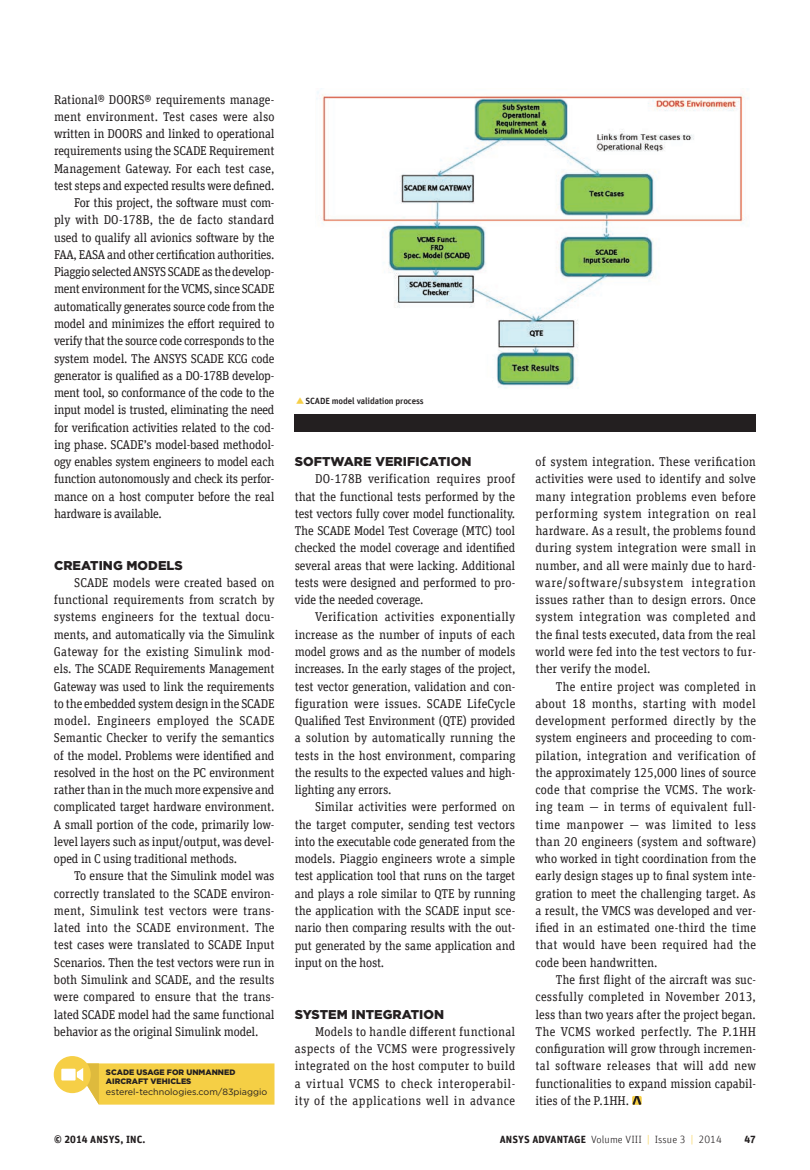
<style>
.page{position:relative;width:810px;height:1170px;background:#fff}
.page>*{position:absolute;margin:0;border:0;box-sizing:border-box;transform-origin:0 0}
.Body_Copy{font:12.75px/17.2px "Unit Slab Offc Pro";letter-spacing:-.01em;color:#231f20;text-align:justify;scale:.95 1}
.Subhead{font:900 12.75px "Gotham";letter-spacing:.005em;color:#231f20}
.t1{font:300 10.5px "Unit Offc Pro";letter-spacing:.01em;color:#231f20}
.t2{font:700 10.5px "Unit Offc Pro";letter-spacing:.01em;color:#231f20}
.t3{font:9px "Gotham";color:#231f20}
.Feature_Caption{font:500 9px "Unit Offc Pro";letter-spacing:-.015em;color:#231f20}
.t4{font:900 7.95px/9px "Gotham";color:#231f20}
.s1{font-weight:700}
.s2{color:#f6cf46}
</style>
<div class="page">
<svg style="left:632px;top:1096px;width:10px;height:8px"></svg>
<img style="left:316px;top:88px;width:432px;height:300px">
<div style="left:295px;top:414px;width:461px;height:18px;background:#231f20"></div>
<svg style="left:54px;top:1056px;width:220px;height:48px"></svg>
<p class="Body_Copy" style="left:54px;top:90px;width:234px">Rational® DOORS® requirements manage&shy;ment environment. Test cases were also written in DOORS and linked to operational requirements using the SCADE Requirement Management Gateway. For each test case, test steps and expected results were defined.</p>
<p class="Body_Copy" style="left:54px;top:194px;width:234px;text-indent:20px">For this project, the software must com&shy;ply with DO-178B, the de facto standard used to qualify all avionics software by the FAA, EASA and other certification authorities.<br>Piaggio selected ANSYS SCADE as the develop&shy;ment environment for the VCMS, since SCADE automatically generates source code from the model and minimizes the effort required to verify that the source code corresponds to the system model. The ANSYS SCADE KCG code generator is qualified as a DO-178B develop&shy;ment tool, so conformance of the code to the input model is trusted, eliminating the need for verification activities related to the cod&shy;ing phase. SCADE’s model-based methodol&shy;ogy enables system engineers to model each function autonomously and check its perfor&shy;mance on a host computer before the real hardware is available.</p>
<p class="Subhead" style="left:54px;top:557px;width:130px">CREATING MODELS</p>
<p class="Body_Copy" style="left:54px;top:573px;width:234px;text-indent:20px">SCADE models were created based on functional requirements from scratch by systems engineers for the textual docu&shy;ments, and automatically via the Simulink Gateway for the existing Simulink mod&shy;els. The SCADE Requirements Management Gateway was used to link the requirements to the embedded system design in the SCADE model. Engineers employed the SCADE Semantic Checker to verify the semantics of the model. Problems were identified and resolved in the host on the PC environment rather than in the much more expensive and complicated target hardware environment.<br>A small portion of the code, primarily low&shy;level layers such as input/output, was devel&shy;oped in C using traditional methods.</p>
<p class="Body_Copy" style="left:54px;top:866px;width:234px;text-indent:20px">To ensure that the Simulink model was correctly translated to the SCADE environ&shy;ment, Simulink test vectors were trans&shy;lated into the SCADE environment. The test cases were translated to SCADE Input Scenarios. Then the test vectors were run in both Simulink and SCADE, and the results were compared to ensure that the trans&shy;lated SCADE model had the same functional behavior as the original Simulink model.</p>
<p class="t4" style="left:106px;top:1067px;width:131px">SCADE USAGE FOR UNMANNED<br>AIRCRAFT VEHICLES</p>
<p class="t3" style="left:106px;top:1086px;width:163px">esterel-technologies.com/83piaggio</p>
<p class="Feature_Caption" style="left:305px;top:394px;width:120px">SCADE model validation process</p>
<p class="Subhead" style="left:295px;top:454px;width:178px">SOFTWARE VERIFICATION</p>
<p class="Body_Copy" style="left:295px;top:470px;width:234px;text-indent:20px">DO-178B verification requires proof that the functional tests performed by the test vectors fully cover model functionality.<br>The SCADE Model Test Coverage (MTC) tool checked the model coverage and identified several areas that were lacking. Additional tests were designed and performed to pro&shy;vide the needed coverage.</p>
<p class="Body_Copy" style="left:295px;top:608px;width:234px;text-indent:20px">Verification activities exponentially increase as the number of inputs of each model grows and as the number of models increases. In the early stages of the project, test vector generation, validation and con&shy;figuration were issues. SCADE LifeCycle Qualified Test Environment (QTE) provided a solution by automatically running the tests in the host environment, comparing the results to the expected values and high&shy;lighting any errors.</p>
<p class="Body_Copy" style="left:295px;top:797px;width:234px;text-indent:20px">Similar activities were performed on the target computer, sending test vectors into the executable code generated from the models. Piaggio engineers wrote a simple test application tool that runs on the target and plays a role similar to QTE by running the application with the SCADE input sce&shy;nario then comparing results with the out&shy;put generated by the same application and input on the host.</p>
<p class="Subhead" style="left:295px;top:1006px;width:151px">SYSTEM INTEGRATION</p>
<p class="Body_Copy" style="left:295px;top:1022px;width:234px;text-indent:20px">Models to handle different functional aspects of the VCMS were progressively integrated on the host computer to build a virtual VCMS to check interoperabil&shy;ity of the applications well in advance</p>
<p class="Body_Copy" style="left:535px;top:452px;width:234px">of system integration. These verification activities were used to identify and solve many integration problems even before performing system integration on real hardware. As a result, the problems found during system integration were small in number, and all were mainly due to hard&shy;ware/software/subsystem integration issues rather than to design errors. Once system integration was completed and the final tests executed, data from the real world were fed into the test vectors to fur&shy;ther verify the model.</p>
<p class="Body_Copy" style="left:536px;top:677px;width:234px;text-indent:20px">The entire project was completed in about 18 months, starting with model development performed directly by the system engineers and proceeding to com&shy;pilation, integration and verification of the approximately 125,000 lines of source code that comprise the VCMS. The work&shy;ing team — in terms of equivalent full&shy;time manpower — was limited to less than 20 engineers (system and software) who worked in tight coordination from the early design stages up to final system inte&shy;gration to meet the challenging target. As a result, the VMCS was developed and ver&shy;ified in an estimated one-third the time that would have been required had the code been handwritten.</p>
<p class="Body_Copy" style="left:536px;top:970px;width:234px;text-indent:20px">The first flight of the aircraft was suc&shy;cessfully completed in November 2013, less than two years after the project began.<br>The VCMS worked perfectly. The P.1HH configuration will grow through incremen&shy;tal software releases that will add new functionalities to expand mission capabil&shy;ities of the P.1HH.</p>
<p class="t2" style="left:54px;top:1131px;width:93px">© 2014 ANSYS, INC.</p>
<p class="t1" style="left:500px;top:1132px;width:224px"><span class="s1">ANSYS ADVANTAGE</span> Volume VIII <span class="s2">|</span> Issue 3 <span class="s2">|</span> 2014</p>
<p class="t2" style="left:744px;top:1131px;width:13px">47</p>
</div>
